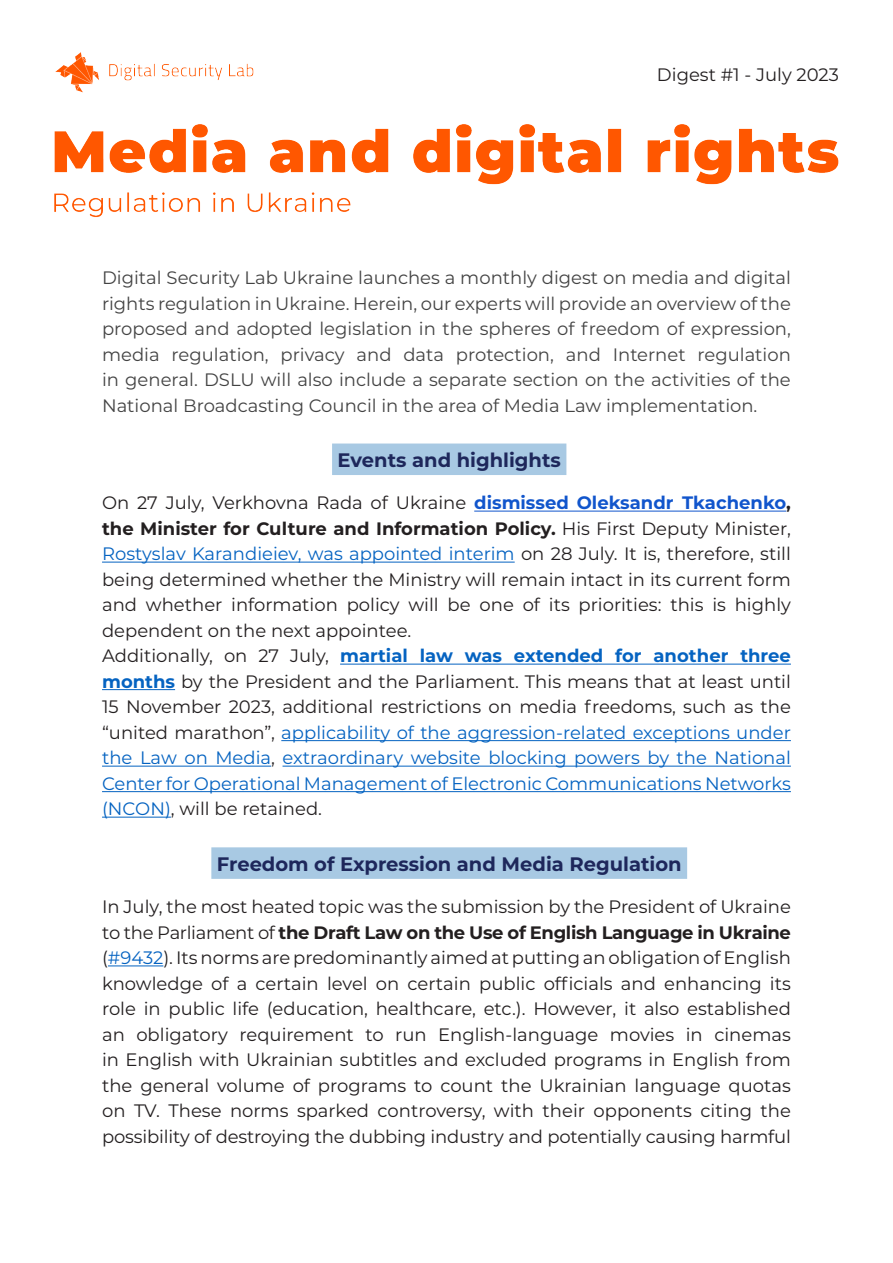
<style>
.page{position:relative;width:893px;height:1263px;background:#fff}
.page>*{position:absolute;margin:0;border:0;box-sizing:border-box;transform-origin:0 0}
.t1{font:700 19.5px "Montserrat";color:#1e275b}
.HTML_Preformatted{font:18px/25.5px "Montserrat";color:#231f20;text-align:justify}
.t2{font:18px/25.5px "Montserrat";color:#0563c1;text-align:justify}
.t3{font:18px/25.5px "Montserrat";color:#434343;text-align:justify}
.s1{font-weight:700;color:#15c}
.s2{font-weight:700}
.s3{color:#0563c1}
.s4{color:#231f20}
</style>
<div class="page">
<img style="left:54px;top:52px;width:785px;height:166px">
<div style="left:332px;top:443px;width:234px;height:32px;background:#a8c9e3"></div>
<hr style="left:474px;top:511px;width:312px;height:1px;background:#15c">
<hr style="left:102px;top:562px;width:413px;height:1px;background:#0563c1">
<hr style="left:340px;top:664px;width:451px;height:1px;background:#0563c1">
<hr style="left:102px;top:689px;width:73px;height:1px;background:#0563c1">
<hr style="left:281px;top:740px;width:510px;height:1px;background:#0563c1">
<hr style="left:102px;top:766px;width:169px;height:1px;background:#0563c1">
<hr style="left:283px;top:766px;width:508px;height:1px;background:#0563c1">
<hr style="left:102px;top:791px;width:689px;height:1px;background:#0563c1">
<hr style="left:102px;top:817px;width:69px;height:1px;background:#0563c1">
<div style="left:211px;top:847px;width:476px;height:32px;background:#a8c9e3"></div>
<hr style="left:108px;top:965px;width:55px;height:1px;background:#0563c1">
<p class="HTML_Preformatted" style="left:657px;top:62px;width:183px">Digest #1 - July 2023</p>
<p class="t3" style="left:102px;top:264px;width:690px">Digital Security Lab Ukraine launches a monthly digest on media and digital rights regulation in Ukraine. Herein, our experts will provide an overview of the proposed and adopted legislation in the spheres of freedom of expression, media regulation, privacy and data protection, and Internet regulation in general. DSLU will also include a separate section on the activities of the National Broadcasting Council in the area of Media Law implementation.</p>
<p class="t1" style="left:338px;top:446px;width:225px">Events and highlights</p>
<p class="HTML_Preformatted" style="left:102px;top:489px;width:690px">On 27 July, Verkhovna Rada of Ukraine <span class="s1">dismissed Oleksandr Tkachenko</span><span class="s2">, the Minister for Culture and Information Policy.</span> His First Deputy Minister, <span class="s3">Rostyslav Karandieiev, was appointed interim</span> on 28 July. It is, therefore, still being determined whether the Ministry will remain intact in its current form and whether information policy will be one of its priorities: this is highly dependent on the next appointee.</p>
<p class="t2" style="left:102px;top:642px;width:690px"><span class="s4">Additionally, on 27 July,</span> <span class="s2">martial law was extended for another three months</span> <span class="s4">by the President and the Parliament. This means that at least until 15 November 2023, additional restrictions on media freedoms, such as the “united marathon”,</span> applicability of the aggression-related exceptions under the Law on Media<span class="s4">,</span> extraordinary website blocking powers by the National Center for Operational Management of Electronic Communications Networks (NCON)<span class="s4">, will be retained.</span></p>
<p class="t1" style="left:217px;top:850px;width:466px">Freedom of Expression and Media Regulation</p>
<p class="HTML_Preformatted" style="left:102px;top:893px;width:690px">In July, the most heated topic was the submission by the President of Ukraine to the Parliament of <span class="s2">the Draft Law on the Use of English Language in Ukraine </span>(<span class="s3">#9432</span>). Its norms are predominantly aimed at putting an obligation of English knowledge of a certain level on certain public officials and enhancing its role in public life (education, healthcare, etc.). However, it also established an obligatory requirement to run English-language movies in cinemas in English with Ukrainian subtitles and excluded programs in English from the general volume of programs to count the Ukrainian language quotas on TV. These norms sparked controversy, with their opponents citing the possibility of destroying the dubbing industry and potentially causing harmful</p>
</div>
